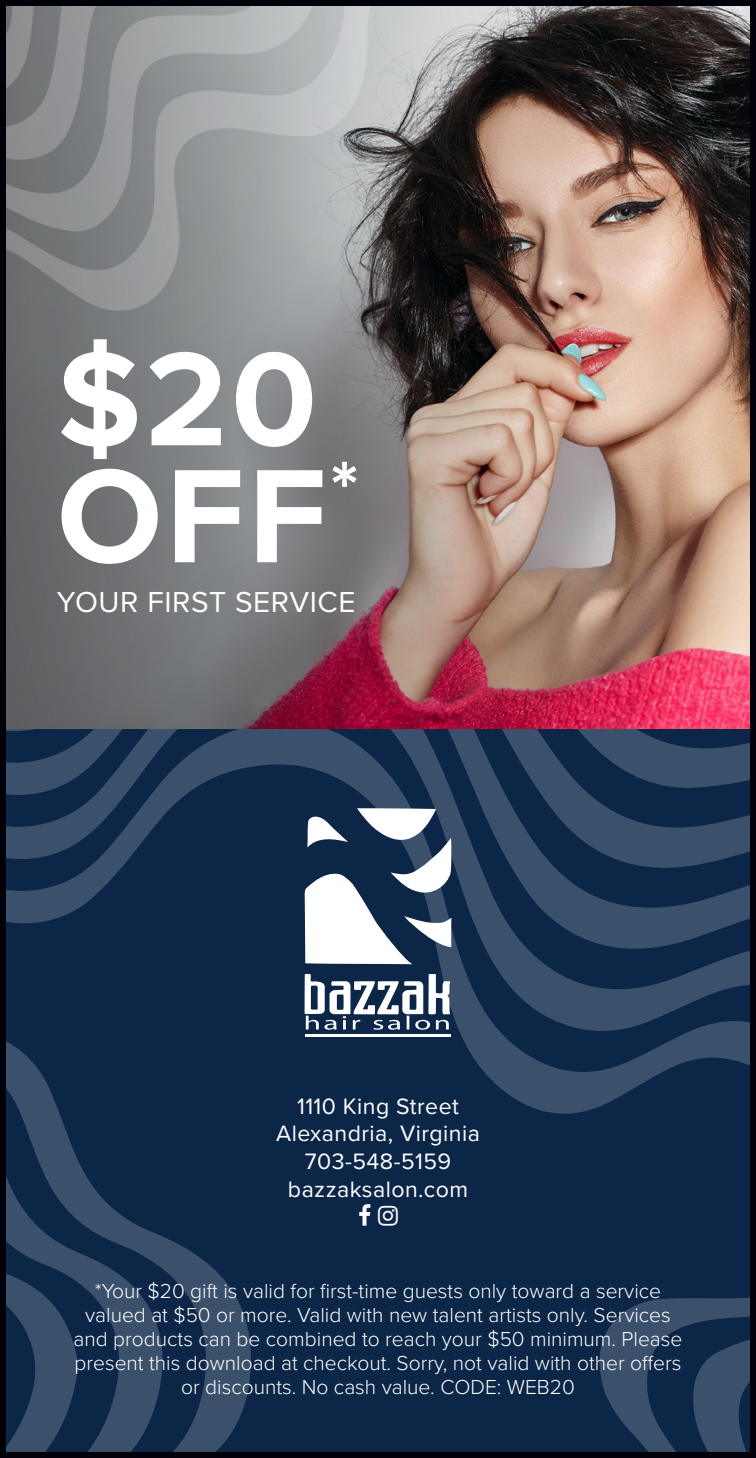
<style>
.page{position:relative;width:756px;height:1458px;background:#fff}
.page>*{position:absolute;margin:0;border:0;box-sizing:border-box;transform-origin:0 0}
.t1{font:700 138px "Proxima Nova";color:#fff}
.t2{font:30px "Proxima Nova";letter-spacing:.02em;color:#fff}
.t3{font:23.1px "Proxima Nova";letter-spacing:.02em;color:#fff}
.t4{font:300 21px/24px "Proxima Nova";color:#fff;text-align:center}
</style>
<div class="page">
<svg style="left:7px;top:729px;width:394px;height:722px;fill:#0c2648"></svg>
<svg style="left:7px;top:1066px;width:157px;height:385px;fill:#0c2648"></svg>
<svg style="left:401px;top:729px;width:348px;height:722px;fill:#0c2648"></svg>
<svg style="left:459px;top:729px;width:290px;height:221px;fill:#394e6a"></svg>
<svg style="left:520px;top:729px;width:229px;height:72px"></svg>
<svg style="left:7px;top:729px;width:179px;height:69px"></svg>
<img style="left:7px;top:7px;width:742px;height:722px">
<div style="left:0;top:0;width:756px;height:1458px;border:6px solid #010209"></div>
<svg style="left:304px;top:808px;width:148px;height:156px"></svg>
<svg style="left:304px;top:974px;width:146px;height:56px"></svg>
<hr style="left:305px;top:1034px;width:145px;height:2px;background:#fff">
<svg style="left:359px;top:1205px;width:12px;height:21px"></svg>
<svg style="left:378px;top:1206px;width:20px;height:20px"></svg>
<p class="t1" style="left:57px;top:296px;width:261px">$20</p>
<p class="t1" style="left:57px;top:413px;width:303px">OFF<sup>*</sup></p>
<p class="t2" style="left:57px;top:579px;width:300px">YOUR FIRST SERVICE</p>
<p class="t3" style="left:297px;top:1089px;width:163px">1110 King Street</p>
<p class="t3" style="left:276px;top:1116px;width:205px">Alexandria, Virginia</p>
<p class="t3" style="left:305px;top:1144px;width:148px">703-548-5159</p>
<p class="t3" style="left:288px;top:1172px;width:182px">bazzaksalon.com</p>
<p class="t4" style="left:74px;top:1277px;width:610px">*Your $20 gift is valid for first-time guests only toward a service valued at $50 or more. Valid with new talent artists only. Services and products can be combined to reach your $50 minimum. Please present this download at checkout. Sorry, not valid with other offers or discounts. No cash value. CODE: WEB20</p>
</div>
